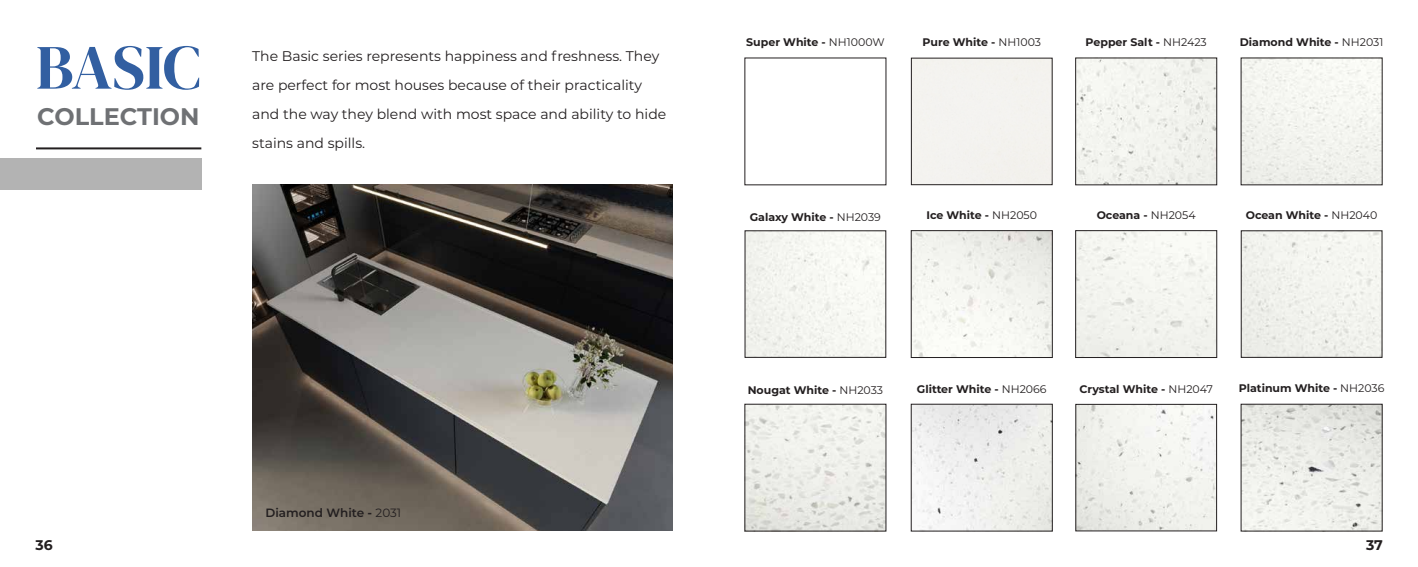
<style>
.page{position:relative;width:1418px;height:567px;background:#fff}
.page>*{position:absolute;margin:0;border:0;box-sizing:border-box;transform-origin:0 0}
.t1{font:63px "DM Serif Display";letter-spacing:-.01em;color:#325fa1}
.t2{font:700 24px "Montserrat";color:#6f7174}
.t3{font:14px/29px "Montserrat";color:#231f20}
.t4{font:700 14px "Montserrat";color:#231f20}
.t5{font:600 12px "Montserrat";color:#231f20}
.t6{font:700 11px "Montserrat";color:#231f20}
.s1{font-weight:700}
.s2{font-weight:400}
</style>
<div class="page">
<hr style="left:36px;top:147px;width:165px;height:2px;background:#231f20">
<img style="left:252px;top:185px;width:421px;height:346px">
<div style="left:0;top:159px;width:201px;height:31px;background:#b3b3b3"></div>
<img style="left:1242px;top:60px;width:138px;height:123px">
<img style="left:1242px;top:406px;width:138px;height:123px">
<img style="left:912px;top:232px;width:138px;height:124px">
<div style="left:910px;top:230px;width:142px;height:128px;border:1px solid #231f20"></div>
<img style="left:1077px;top:60px;width:138px;height:123px">
<div style="left:1075px;top:58px;width:142px;height:127px;border:1px solid #231f20"></div>
<div style="left:910px;top:58px;width:142px;height:127px;border:1px solid #231f20"></div>
<img style="left:1242px;top:232px;width:138px;height:124px">
<div style="left:1240px;top:230px;width:142px;height:128px;border:1px solid #231f20"></div>
<div style="left:1077px;top:232px;width:138px;height:124px;background:#f3f4ef"></div>
<div style="left:1075px;top:230px;width:142px;height:128px;border:1px solid #231f20"></div>
<img style="left:1077px;top:406px;width:138px;height:123px">
<div style="left:1075px;top:404px;width:142px;height:127px;border:1px solid #231f20"></div>
<img style="left:746px;top:406px;width:138px;height:123px">
<div style="left:746px;top:232px;width:138px;height:124px;background:#f5f6f1"></div>
<img style="left:912px;top:406px;width:138px;height:123px">
<div style="left:910px;top:404px;width:142px;height:127px;border:1px solid #231f20"></div>
<h1 class="t1" style="left:36px;top:31px;width:166px">BASIC</h1>
<h2 class="t2" style="left:37px;top:100px;width:164px">COLLECTION</h2>
<p class="t3" style="left:252px;top:41px;width:415px">The Basic series represents happiness and freshness. They are perfect for most houses because of their practicality and the way they blend with most space and ability to hide stains and spills.</p>
<p class="t4" style="left:35px;top:535px;width:19px">36</p>
<p class="t5" style="left:265px;top:505px;width:137px">Diamond White <span class="s1">-</span> <span class="s2">2031</span></p>
<p class="t6" style="left:746px;top:35px;width:140px">Super White - <span class="s2">NH1000W</span></p>
<p class="t6" style="left:922px;top:35px;width:120px">Pure White - <span class="s2">NH1003</span></p>
<p class="t6" style="left:1085px;top:35px;width:123px">Pepper Salt - <span class="s2">NH2423</span></p>
<p class="t6" style="left:1239px;top:35px;width:145px">Diamond White - <span class="s2">NH2031</span></p>
<p class="t6" style="left:749px;top:209px;width:133px">Galaxy White - <span class="s2">NH2039</span></p>
<p class="t6" style="left:926px;top:207px;width:112px">Ice White - <span class="s2">NH2050</span></p>
<p class="t6" style="left:1096px;top:207px;width:100px">Oceana - <span class="s2">NH2054</span></p>
<p class="t6" style="left:1245px;top:207px;width:133px">Ocean White - <span class="s2">NH2040</span></p>
<p class="t6" style="left:747px;top:382px;width:137px">Nougat White - <span class="s2">NH2033</span></p>
<p class="t6" style="left:1079px;top:381px;width:135px">Crystal White - <span class="s2">NH2047</span></p>
<p class="t6" style="left:916px;top:381px;width:131px">Glitter White - <span class="s2">NH2066</span></p>
<p class="t6" style="left:1238px;top:380px;width:147px">Platinum White - <span class="s2">NH2036</span></p>
<p class="t4" style="left:1365px;top:535px;width:18px">37</p>
</div>
